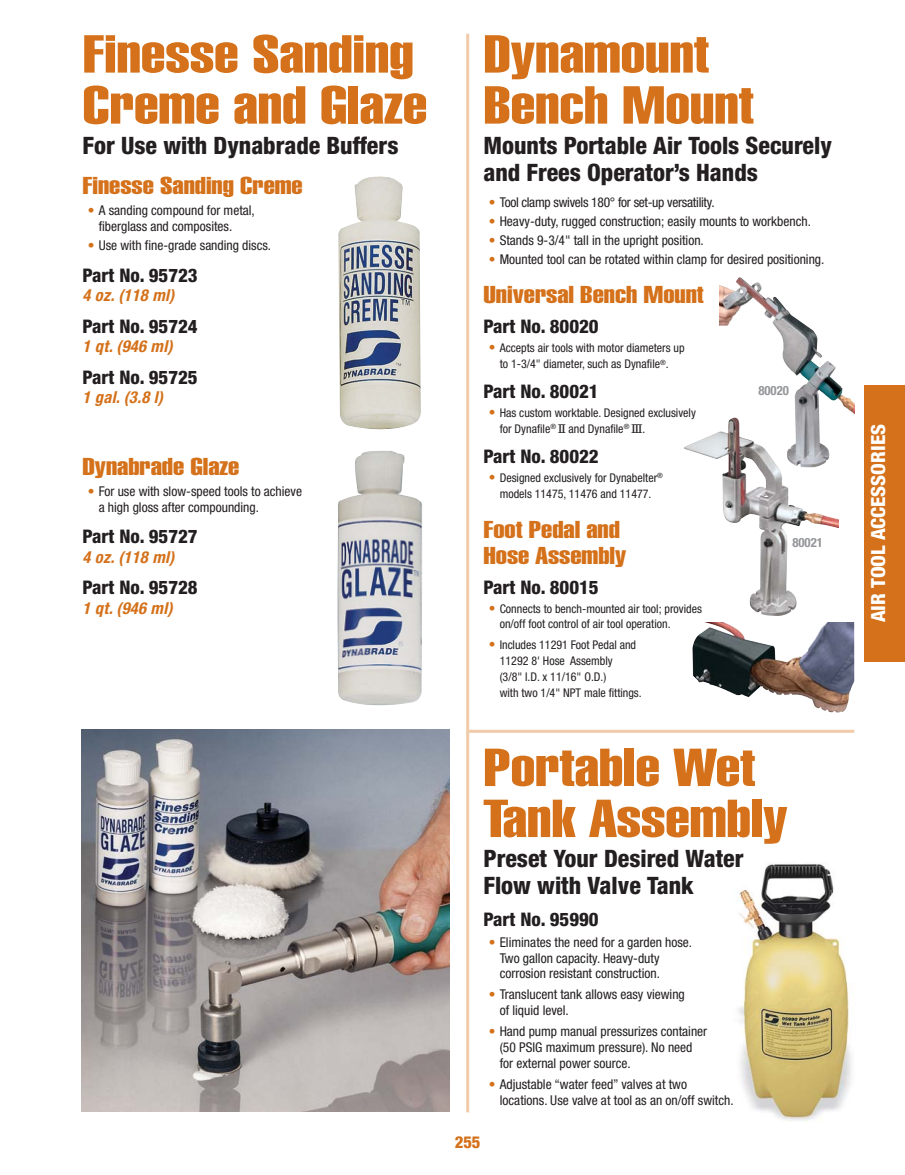
<style>
.page{position:relative;width:905px;height:1175px;background:#fff}
.page>*{position:absolute;margin:0;border:0;box-sizing:border-box;transform-origin:0 0}
.t1{font:52.5px/51px "Helvetica Extra Compressed";color:#d4711a;scale:1.4 1}
.t2{font:800 condensed 24px/27px "Helvetica Neue";color:#231f20}
.t3{font:24px/25.5px "Helvetica Extra Compressed";color:#d4711a;scale:1.4 1}
.t4{font:800 condensed 19.5px "Helvetica Neue";color:#fff;scale:1.05 1}
.t5{font:800 condensed 18.75px "Helvetica Neue";color:#231f20}
.t6{font:italic 700 condensed 16.5px "Helvetica Neue";color:#d4711a}
.t7{font:800 condensed 16.5px "Helvetica Neue";color:#d4711a}
.t8{font:condensed 13.5px/15.8px "Helvetica Neue";color:#231f20}
.t9{font:condensed 13.5px "Helvetica Neue";letter-spacing:-.02em;color:#231f20}
.t10{font:700 condensed 12.75px "Helvetica Neue";color:#939598}
.t11{font:condensed 12px/15.8px "Helvetica Neue";color:#231f20}
.s1{color:#d4711a}
.s2{font-size:13.5px;color:#d4711a}
.s3{font-family:"New Century Schlbk";font-stretch:normal}
</style>
<div class="page">
<div style="left:864px;top:385px;width:40px;height:276px;background:#d4711a"></div>
<hr style="left:468px;top:729px;width:386px;height:3px;background:#f2cbaa">
<hr style="left:466px;top:34px;width:3px;height:1078px;background:#f2cbaa">
<img style="left:338px;top:176px;width:83px;height:254px">
<img style="left:81px;top:729px;width:368px;height:382px">
<img style="left:337px;top:450px;width:86px;height:256px">
<img style="left:720px;top:277px;width:134px;height:139px">
<img style="left:684px;top:416px;width:154px;height:200px">
<img style="left:692px;top:622px;width:162px;height:90px">
<img style="left:738px;top:864px;width:114px;height:258px">
<h1 class="t1" style="left:83px;top:32px;width:248px">Finesse Sanding<br>Creme and Glaze</h1>
<h2 class="t2" style="left:82px;top:134px;width:317px">For Use with Dynabrade Buffers</h2>
<h2 class="t3" style="left:83px;top:174px;width:159px">Finesse Sanding Creme</h2>
<p class="t8" style="left:99px;top:204px;width:157px;text-indent:-11px"><span class="s1">•</span> A sanding compound for metal, fiberglass and composites.</p>
<p class="t8" style="left:88px;top:238px;width:185px"><span class="s1">•</span> Use with fine-grade sanding discs.</p>
<h3 class="t5" style="left:82px;top:268px;width:117px">Part No. 95723</h3>
<p class="t6" style="left:82px;top:289px;width:93px">4 oz.(118 ml)</p>
<h3 class="t5" style="left:82px;top:319px;width:117px">Part No. 95724</h3>
<p class="t6" style="left:82px;top:340px;width:91px">1 qt .(946 ml)</p>
<h3 class="t5" style="left:82px;top:370px;width:117px">Part No. 95725</h3>
<p class="t6" style="left:82px;top:391px;width:82px">1 gal.(3.8 l)</p>
<h2 class="t3" style="left:83px;top:455px;width:114px">Dynabrade Glaze</h2>
<p class="t8" style="left:99px;top:484px;width:205px;text-indent:-11px"><span class="s1">•</span> For use with slow-speed tools to achieve a high gloss after compounding.</p>
<h3 class="t5" style="left:82px;top:530px;width:117px">Part No. 95727</h3>
<p class="t6" style="left:82px;top:551px;width:93px">4 oz.(118 ml)</p>
<h3 class="t5" style="left:82px;top:581px;width:117px">Part No. 95728</h3>
<p class="t6" style="left:82px;top:602px;width:91px">1 qt .(946 ml)</p>
<h1 class="t1" style="left:483px;top:32px;width:194px">Dynamount<br>Bench Mount</h1>
<h2 class="t2" style="left:483px;top:134px;width:350px">Mounts Portable Air Tools Securely and Frees Operator’s Hands</h2>
<p class="t9" style="left:489px;top:197px;width:227px"><span class="s1">•</span> Tool clamp swivels 180° for set-up versatility.</p>
<p class="t8" style="left:489px;top:215px;width:323px"><span class="s1">•</span> Heavy-duty, rugged construction; easily mounts to workbench.</p>
<p class="t8" style="left:489px;top:234px;width:216px"><span class="s1">•</span> Stands 9-3/4" tall in the upright position.</p>
<p class="t8" style="left:489px;top:253px;width:337px"><span class="s1">•</span> Mounted tool can be rotated within clamp for desired positioning.</p>
<h2 class="t3" style="left:483px;top:283px;width:159px">Universal Bench Mount</h2>
<h3 class="t5" style="left:483px;top:320px;width:117px">Part No. 80020</h3>
<p class="t11" style="left:489px;top:341px;width:197px;text-align:center"><span class="s2">•</span> Accepts air tools with motor diameters up to 1-3/4" diameter, such as Dynafile<sup>®</sup>.</p>
<h3 class="t5" style="left:483px;top:385px;width:117px">Part No. 80021</h3>
<p class="t11" style="left:499px;top:406px;width:198px;text-indent:-11px"><span class="s2">•</span> Has custom worktable. Designed exclusively for Dynafile<sup>®</sup> <span class="s3">II</span> and Dynafile<sup>®</sup> <span class="s3">III</span>.</p>
<h3 class="t5" style="left:483px;top:449px;width:117px">Part No. 80022</h3>
<p class="t11" style="left:489px;top:471px;width:176px;text-align:center"><span class="s2">•</span> Designed exclusively for Dynabelter<sup>® </sup>models 11475, 11476 and 11477.</p>
<h2 class="t3" style="left:483px;top:518px;width:103px">Foot Pedal and<br>Hose Assembly</h2>
<h3 class="t5" style="left:483px;top:580px;width:117px">Part No. 80015</h3>
<p class="t11" style="left:499px;top:601px;width:204px;text-indent:-11px"><span class="s2">•</span> Connects to bench-mounted air tool; provides on/off foot control of air tool operation.</p>
<p class="t11" style="left:499px;top:638px;width:143px;text-indent:-11px"><span class="s2">•</span> Includes 11291 Foot Pedal and<br>11292 8' Hose Assembly<br>(3/8" I.D. x 11/16" O.D.)<br>with two 1/4" NPT male fittings.</p>
<p class="t10" style="left:758px;top:386px;width:32px">80020</p>
<p class="t10" style="left:792px;top:538px;width:32px">80021</p>
<h1 class="t1" style="left:483px;top:745px;width:219px">Portable Wet<br>Tank Assembly</h1>
<h2 class="t2" style="left:483px;top:847px;width:261px">Preset Your Desired Water<br>Flow with Valve Tank</h2>
<h3 class="t5" style="left:483px;top:912px;width:117px">Part No. 95990</h3>
<p class="t8" style="left:499px;top:935px;width:194px;text-indent:-11px"><span class="s1">•</span> Eliminates the need for a garden hose.<br>Two gallon capacity. Heavy-duty corrosion resistant construction.</p>
<p class="t8" style="left:499px;top:988px;width:187px;text-indent:-11px"><span class="s1">•</span> Translucent tank allows easy viewing of liquid level.</p>
<p class="t8" style="left:499px;top:1024px;width:209px;text-indent:-11px"><span class="s1">•</span> Hand pump manual pressurizes container (50 PSIG maximum pressure). No need for external power source.</p>
<p class="t8" style="left:499px;top:1077px;width:235px;text-indent:-11px"><span class="s1">•</span> Adjustable “water feed” valves at two locations. Use valve at tool as an on/off switch.</p>
<p class="t7" style="left:455px;top:1136px;width:27px">255</p>
<h3 class="t4" style="left:871px;top:622px;width:190px;rotate:-90deg">AIR TOOL ACCESSORIES</h3>
</div>
